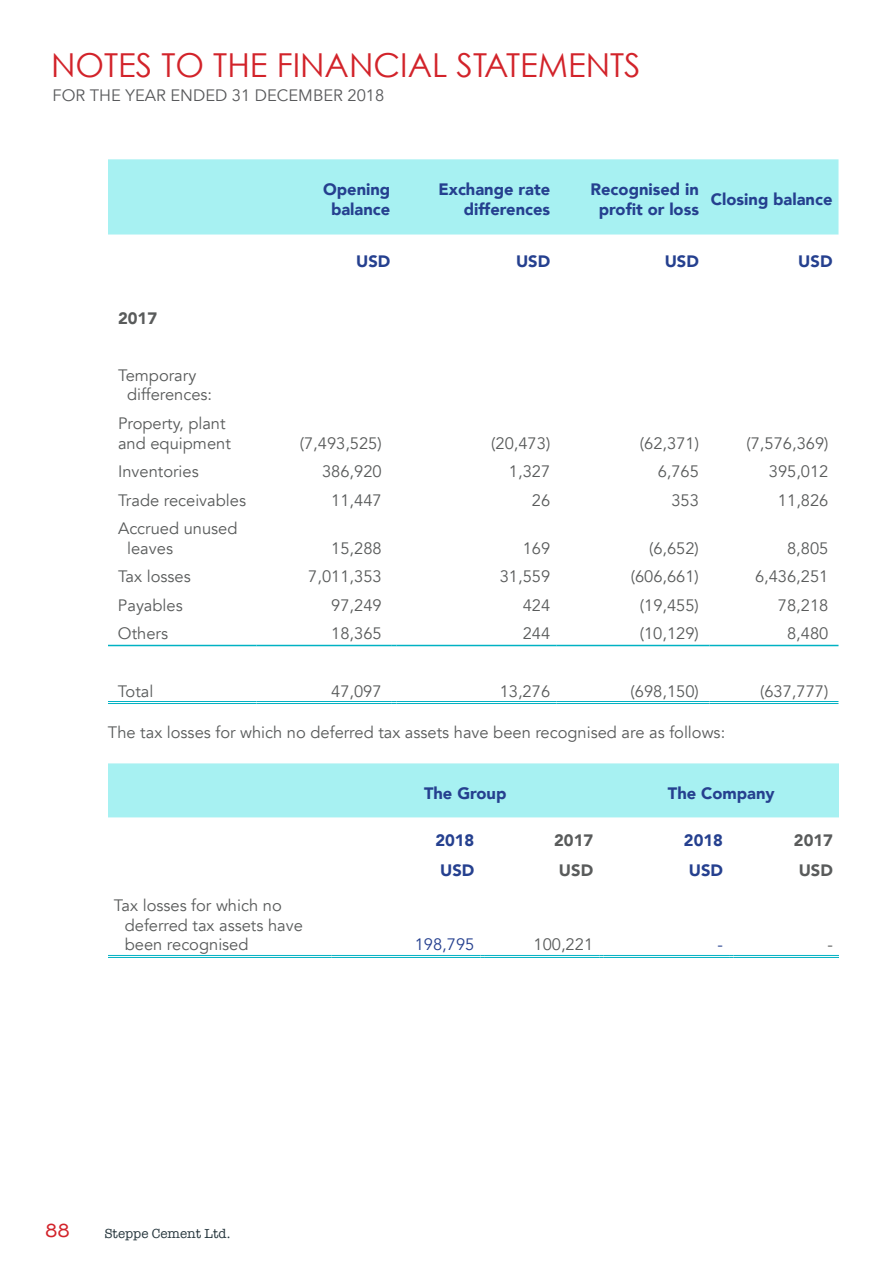
<style>
.page{position:relative;width:893px;height:1263px;background:#fff}
.page>*{position:absolute;margin:0;border:0;box-sizing:border-box;transform-origin:0 0}
.t1{font:33px "Century Gothic";color:#d2232a}
.t2{font:19.5px "American Typewriter";color:#d2232a}
.t3{font:16.5px/19.8px "Avenir";color:#595b5b}
.t4{font:900 16.5px/19.8px "Avenir";color:#25408f;text-align:center}
.t5{font:16.5px "Avenir";color:#58595b}
.t6{font:900 16.5px "Avenir";color:#595b5b}
.t7{font:16.5px "Avenir";color:#25408f}
.t8{font:13.5px "American Typewriter";color:#26363d}
</style>
<div class="page">
<div style="left:108px;top:159px;width:730px;height:76px;background:#a7f1f2"></div>
<hr style="left:108px;top:701px;width:148px;height:1px;background:#00b2c3">
<hr style="left:108px;top:703px;width:148px;height:1px;background:#00b2c3">
<hr style="left:256px;top:701px;width:136px;height:1px;background:#00b2c3">
<hr style="left:256px;top:703px;width:136px;height:1px;background:#00b2c3">
<hr style="left:396px;top:701px;width:160px;height:1px;background:#00b2c3">
<hr style="left:396px;top:703px;width:160px;height:1px;background:#00b2c3">
<hr style="left:556px;top:701px;width:149px;height:1px;background:#00b2c3">
<hr style="left:556px;top:703px;width:149px;height:1px;background:#00b2c3">
<hr style="left:709px;top:701px;width:129px;height:1px;background:#00b2c3">
<hr style="left:709px;top:703px;width:129px;height:1px;background:#00b2c3">
<hr style="left:108px;top:645px;width:148px;height:1px;background:#00b2c3">
<hr style="left:256px;top:645px;width:136px;height:1px;background:#00b2c3">
<hr style="left:396px;top:645px;width:160px;height:1px;background:#00b2c3">
<hr style="left:556px;top:645px;width:149px;height:1px;background:#00b2c3">
<hr style="left:709px;top:645px;width:129px;height:1px;background:#00b2c3">
<div style="left:108px;top:763px;width:731px;height:54px;background:#a7f1f2"></div>
<hr style="left:108px;top:955px;width:223px;height:1px;background:#00b2c3">
<hr style="left:108px;top:957px;width:223px;height:1px;background:#00b2c3">
<hr style="left:331px;top:955px;width:149px;height:1px;background:#00b2c3">
<hr style="left:331px;top:957px;width:149px;height:1px;background:#00b2c3">
<svg style="left:480px;top:955px;width:5px;height:3px"></svg>
<hr style="left:485px;top:955px;width:114px;height:1px;background:#00b2c3">
<hr style="left:485px;top:957px;width:114px;height:1px;background:#00b2c3">
<svg style="left:599px;top:955px;width:5px;height:3px"></svg>
<hr style="left:604px;top:955px;width:125px;height:1px;background:#00b2c3">
<hr style="left:604px;top:957px;width:125px;height:1px;background:#00b2c3">
<svg style="left:729px;top:955px;width:5px;height:3px"></svg>
<hr style="left:734px;top:955px;width:105px;height:1px;background:#00b2c3">
<hr style="left:734px;top:957px;width:105px;height:1px;background:#00b2c3">
<h1 class="t1" style="left:51px;top:45px;width:591px">NOTES TO THE FINANCIAL STATEMENTS</h1>
<p class="t5" style="left:52px;top:85px;width:333px">FOR THE YEAR ENDED 31 DECEMBER 2018</p>
<p class="t6" style="left:118px;top:304px;width:41px">2017</p>
<p class="t3" style="left:127px;top:365px;width:86px;text-indent:-9px">Temporary differences:</p>
<p class="t3" style="left:118px;top:414px;width:114px">Property, plant and equipment</p>
<p class="t4" style="left:323px;top:179px;width:69px">Opening balance</p>
<p class="t4" style="left:438px;top:179px;width:113px;text-align:right">Exchange rate differences</p>
<p class="t4" style="left:590px;top:179px;width:110px">Recognised in profit or loss</p>
<p class="t4" style="left:711px;top:189px;width:123px">Closing balance</p>
<p class="t4" style="left:356px;top:250px;width:36px">USD</p>
<p class="t4" style="left:516px;top:250px;width:36px">USD</p>
<p class="t4" style="left:665px;top:250px;width:36px">USD</p>
<p class="t4" style="left:798px;top:250px;width:36px">USD</p>
<p class="t3" style="left:300px;top:433px;width:83px">(7,493,525)</p>
<p class="t3" style="left:491px;top:433px;width:61px">(20,473)</p>
<p class="t3" style="left:640px;top:433px;width:61px">(62,371)</p>
<p class="t3" style="left:746px;top:433px;width:83px">(7,576,369)</p>
<p class="t3" style="left:118px;top:462px;width:82px">Inventories</p>
<p class="t3" style="left:322px;top:462px;width:61px">386,920</p>
<p class="t3" style="left:509px;top:462px;width:43px">1,327</p>
<p class="t3" style="left:658px;top:462px;width:43px">6,765</p>
<p class="t3" style="left:769px;top:462px;width:61px">395,012</p>
<p class="t3" style="left:118px;top:490px;width:130px">Trade receivables</p>
<p class="t3" style="left:331px;top:490px;width:52px">11,447</p>
<p class="t3" style="left:532px;top:490px;width:20px">26</p>
<p class="t3" style="left:671px;top:490px;width:29px">353</p>
<p class="t3" style="left:778px;top:490px;width:52px">11,826</p>
<p class="t3" style="left:127px;top:519px;width:112px;text-indent:-9px">Accrued unused leaves</p>
<p class="t3" style="left:331px;top:539px;width:52px">15,288</p>
<p class="t3" style="left:523px;top:539px;width:29px">169</p>
<p class="t3" style="left:649px;top:539px;width:51px">(6,652)</p>
<p class="t3" style="left:787px;top:539px;width:43px">8,805</p>
<p class="t3" style="left:118px;top:567px;width:74px">Tax losses</p>
<p class="t3" style="left:308px;top:567px;width:75px">7,011,353</p>
<p class="t3" style="left:500px;top:567px;width:52px">31,559</p>
<p class="t3" style="left:631px;top:567px;width:70px">(606,661)</p>
<p class="t3" style="left:755px;top:567px;width:75px">6,436,251</p>
<p class="t3" style="left:118px;top:596px;width:66px">Payables</p>
<p class="t3" style="left:331px;top:596px;width:52px">97,249</p>
<p class="t3" style="left:523px;top:596px;width:29px">424</p>
<p class="t3" style="left:640px;top:596px;width:61px">(19,455)</p>
<p class="t3" style="left:778px;top:596px;width:52px">78,218</p>
<p class="t3" style="left:118px;top:624px;width:52px">Others</p>
<p class="t3" style="left:331px;top:624px;width:52px">18,365</p>
<p class="t3" style="left:523px;top:624px;width:29px">244</p>
<p class="t3" style="left:640px;top:624px;width:61px">(10,129)</p>
<p class="t3" style="left:787px;top:624px;width:43px">8,480</p>
<p class="t3" style="left:118px;top:681px;width:37px">Total</p>
<p class="t3" style="left:331px;top:681px;width:52px">47,097</p>
<p class="t3" style="left:500px;top:681px;width:52px">13,276</p>
<p class="t3" style="left:631px;top:681px;width:70px">(698,150)</p>
<p class="t3" style="left:760px;top:681px;width:70px">(637,777)</p>
<p class="t3" style="left:108px;top:722px;width:619px">The tax losses for which no deferred tax assets have been recognised are as follows:</p>
<p class="t3" style="left:125px;top:895px;width:180px;text-indent:-11px">Tax losses for which no deferred tax assets have been recognised</p>
<p class="t2" style="left:45px;top:1216px;width:26px">88</p>
<p class="t8" style="left:104px;top:1223px;width:127px">Steppe Cement Ltd.</p>
<p class="t4" style="left:424px;top:783px;width:84px">The Group</p>
<p class="t4" style="left:668px;top:783px;width:108px">The Company</p>
<p class="t4" style="left:435px;top:829px;width:41px">2018</p>
<p class="t6" style="left:554px;top:826px;width:41px">2017</p>
<p class="t4" style="left:684px;top:829px;width:41px">2018</p>
<p class="t6" style="left:794px;top:826px;width:41px">2017</p>
<p class="t4" style="left:440px;top:860px;width:36px">USD</p>
<p class="t6" style="left:559px;top:856px;width:36px">USD</p>
<p class="t4" style="left:689px;top:860px;width:36px">USD</p>
<p class="t6" style="left:799px;top:856px;width:36px">USD</p>
<p class="t7" style="left:415px;top:935px;width:61px">198,795</p>
<p class="t3" style="left:534px;top:935px;width:61px">100,221</p>
<p class="t7" style="left:717px;top:935px;width:7px">-</p>
<p class="t3" style="left:827px;top:935px;width:7px">-</p>
</div>
